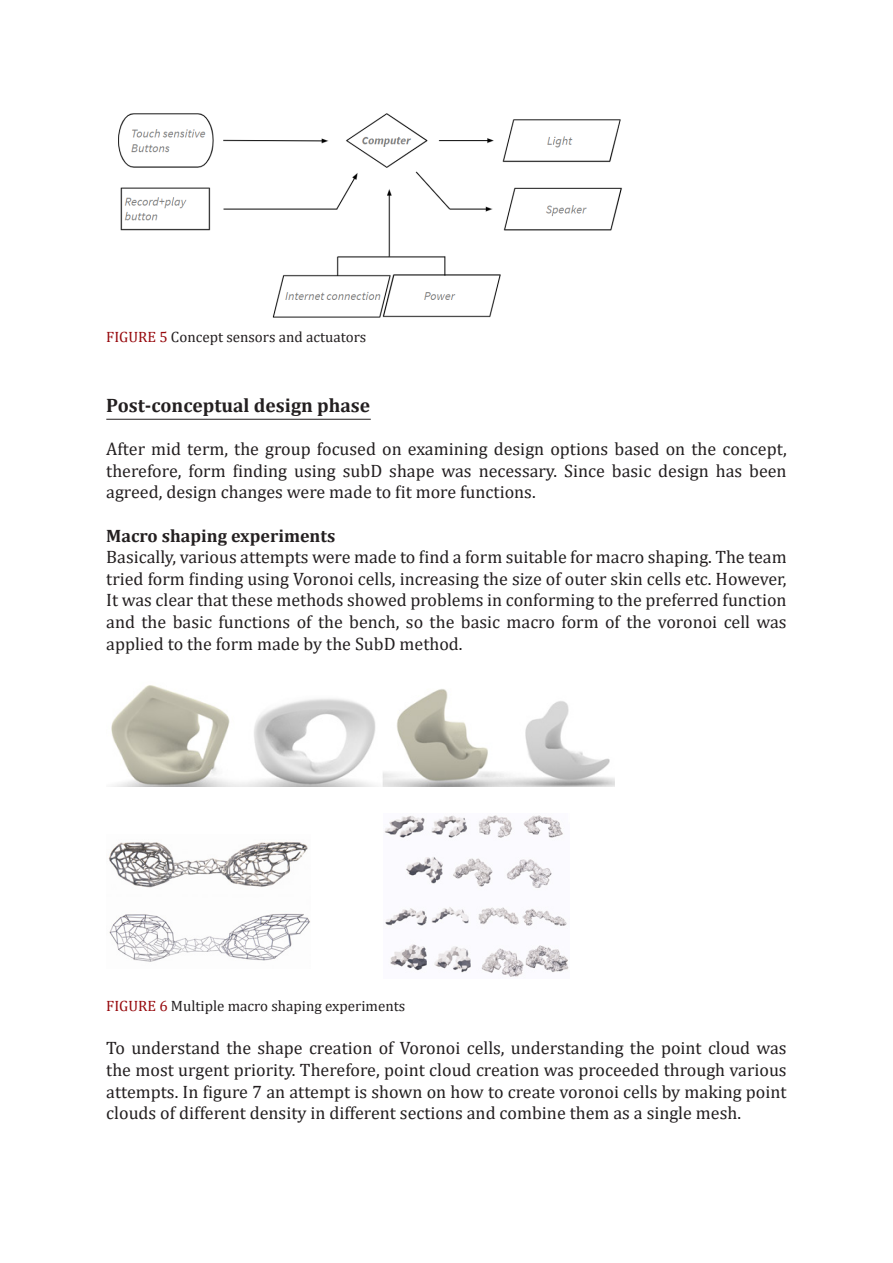
<style>
.page{position:relative;width:893px;height:1263px;background:#fff}
.page>*{position:absolute;margin:0;border:0;box-sizing:border-box;transform-origin:0 0}
.t1{font:700 19.5px "Cambria";color:#231f20}
.t2{font:18px/21.6px "Cambria";color:#231f20;text-align:justify}
.t3{font:700 18px "Cambria";color:#231f20}
.t4{font:15px "Cambria";color:#231f20}
.s1{color:#96080c}
</style>
<div class="page">
<img style="left:111px;top:685px;width:503px;height:102px">
<img style="left:108px;top:842px;width:202px;height:120px">
<hr style="left:106px;top:419px;width:265px;height:1px;background:#231f20">
<img style="left:384px;top:815px;width:185px;height:162px">
<img style="left:118px;top:113px;width:504px;height:205px">
<p class="t4" style="left:106px;top:328px;width:262px"><span class="s1">FIGURE 5</span> Concept sensors and actuators</p>
<p class="t1" style="left:106px;top:391px;width:265px">Post-conceptual design phase</p>
<p class="t2" style="left:106px;top:438px;width:682px">After mid term, the group focused on examining design options based on the concept, therefore, form finding using subD shape was necessary. Since basic design has been agreed, design changes were made to fit more functions.</p>
<p class="t3" style="left:106px;top:523px;width:230px">Macro shaping experiments</p>
<p class="t2" style="left:106px;top:546px;width:682px">Basically, various attempts were made to find a form suitable for macro shaping. The team tried form finding using Voronoi cells, increasing the size of outer skin cells etc. However, It was clear that these methods showed problems in conforming to the preferred function and the basic functions of the bench, so the basic macro form of the voronoi cell was applied to the form made by the SubD method.</p>
<p class="t4" style="left:106px;top:997px;width:300px"><span class="s1">FIGURE 6</span> Multiple macro shaping experiments</p>
<p class="t2" style="left:106px;top:1037px;width:682px">To understand the shape creation of Voronoi cells, understanding the point cloud was the most urgent priority. Therefore, point cloud creation was proceeded through various attempts. In figure 7 an attempt is shown on how to create voronoi cells by making point clouds of different density in different sections and combine them as a single mesh.</p>
</div>
